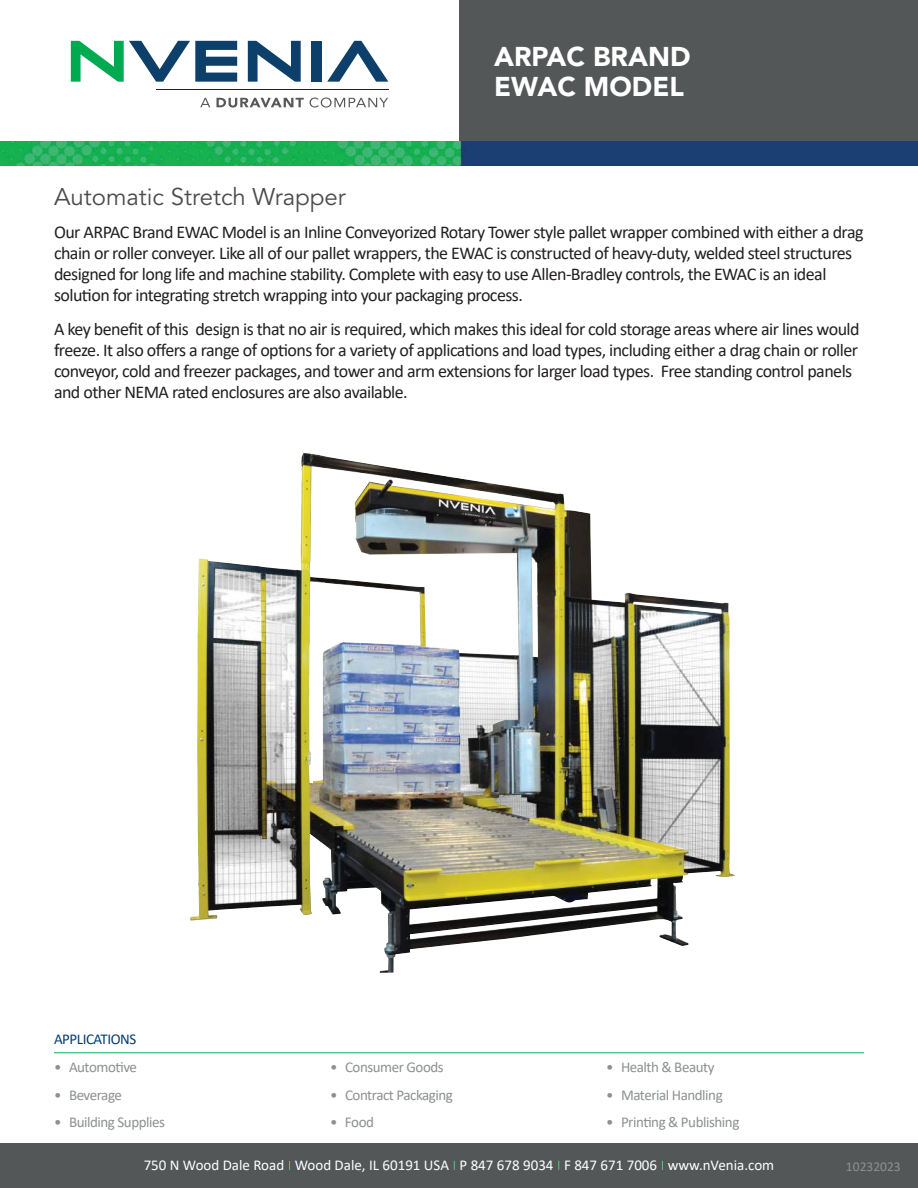
<style>
.page{position:relative;width:918px;height:1188px;background:#fff}
.page>*{position:absolute;margin:0;border:0;box-sizing:border-box;transform-origin:0 0}
.t1{font:900 27px/30px "Avenir LT Pro";color:#fff}
.t2{font:24px "Avenir LT Pro";color:#4b4b4c}
.t3{font:18px/21px "Calibri";letter-spacing:-.03em;color:#221f1f}
.t4{font:15px "Calibri";letter-spacing:-.03em;color:#8d9091}
.t5{font:15px "Calibri";color:#fff}
.t6{font:15px "Calibri";letter-spacing:-.03em;color:#003d75}
.t7{font:13.5px "Calibri";color:#8d9091}
</style>
<div class="page">
<div style="left:460px;top:0;width:458px;height:153px;background:#535757"></div>
<img style="left:0;top:141px;width:918px;height:24px">
<svg style="left:200px;top:98px;width:10px;height:9px"></svg>
<svg style="left:216px;top:98px;width:88px;height:10px"></svg>
<svg style="left:310px;top:98px;width:78px;height:10px"></svg>
<hr style="left:156px;top:89px;width:232px;height:1px;background:#231f20">
<svg style="left:248px;top:41px;width:53px;height:41px"></svg>
<div style="left:311px;top:41px;width:11px;height:41px;background:#0c406a"></div>
<svg style="left:327px;top:41px;width:61px;height:41px"></svg>
<svg style="left:71px;top:41px;width:166px;height:41px"></svg>
<div style="left:0;top:1143px;width:918px;height:45px;background:#535757"></div>
<hr style="left:54px;top:1052px;width:810px;height:1px;background:#06b054">
<img style="left:190px;top:453px;width:545px;height:520px">
<h2 class="t2" style="left:54px;top:187px;width:293px">Automatic Stretch Wrapper</h2>
<h1 class="t1" style="left:494px;top:41px;width:198px">ARPAC BRAND<br>EWAC MODEL</h1>
<p class="t3" style="left:54px;top:221px;width:811px">Our ARPAC Brand EWAC Model is an Inline Conveyorized Rotary Tower style pallet wrapper combined with either a drag chain or roller conveyer. Like all of our pallet wrappers, the EWAC is constructed of heavy-duty, welded steel structures designed for long life and machine stability. Complete with easy to use Allen-Bradley controls, the EWAC is an ideal<br>solu琀椀on for integra琀椀ng stretch wrapping into your packaging process.</p>
<p class="t3" style="left:54px;top:318px;width:807px">A key bene昀椀t of this design is that no air is required, which makes this ideal for cold storage areas where air lines would freeze. It also o昀昀ers a range of op琀椀ons for a variety of applica琀椀ons and load types, including either a drag chain or roller conveyor, cold and freezer packages, and tower and arm extensions for larger load types. Free standing control panels and other NEMA rated enclosures are also available.</p>
<p class="t6" style="left:54px;top:1034px;width:84px">APPLICATIONS</p>
<p class="t4" style="left:54px;top:1062px;width:85px">• Automo琀椀ve</p>
<p class="t4" style="left:54px;top:1090px;width:70px">• Beverage</p>
<p class="t4" style="left:54px;top:1117px;width:113px">• Building Supplies</p>
<p class="t4" style="left:330px;top:1062px;width:115px">• Consumer Goods</p>
<p class="t4" style="left:330px;top:1090px;width:125px">• Contract Packaging</p>
<p class="t4" style="left:330px;top:1117px;width:46px">• Food</p>
<p class="t4" style="left:606px;top:1062px;width:110px">• Health &amp; Beauty</p>
<p class="t4" style="left:606px;top:1090px;width:118px">• Material Handling</p>
<p class="t4" style="left:606px;top:1117px;width:135px">• Prin琀椀ng &amp; Publishing</p>
<p class="t5" style="left:144px;top:1160px;width:632px">750 N Wood Dale Road Wood Dale, IL 60191 USA P 847 678 9034 F 847 671 7006 www.nVenia.com</p>
<p class="t7" style="left:846px;top:1162px;width:56px">10232023</p>
</div>
